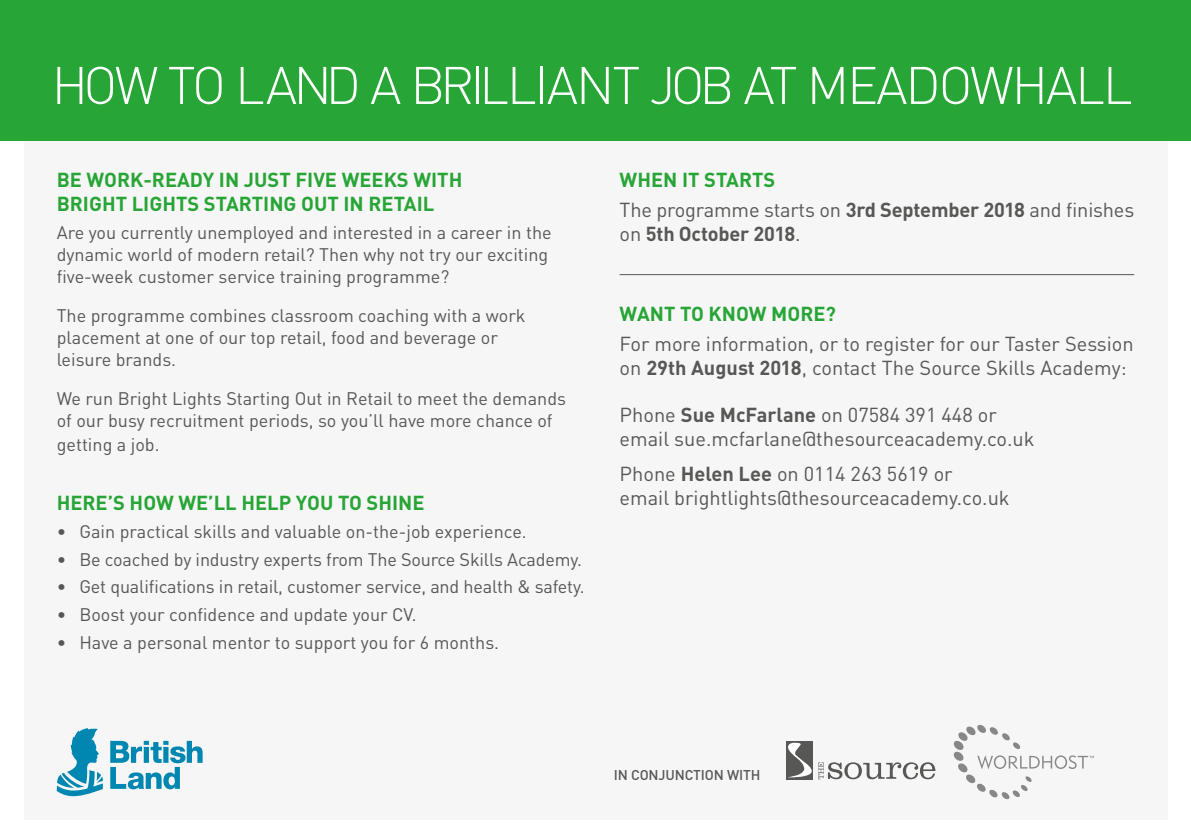
<style>
.page{position:relative;width:1191px;height:840px;background:#fff}
.page>*{position:absolute;margin:0;border:0;box-sizing:border-box;transform-origin:0 0}
.t1{font:300 52px "DIN";letter-spacing:-.04em;color:#fff}
.t2{font:20px/24px "DIN";color:#575756}
.t3{font:700 20px/24px "DIN";color:#27a536}
.t4{font:18px/22px "DIN";color:#575756}
.t5{font:500 14px "DIN";letter-spacing:-.01em;color:#575756}
.s1{font-weight:700}
</style>
<div class="page">
<div style="left:25px;top:82px;width:1143px;height:737px;background:#f7f6f6"></div>
<div style="left:0;top:0;width:1191px;height:140px;background:#27a536"></div>
<svg style="left:110px;top:740px;width:93px;height:48px"></svg>
<svg style="left:57px;top:728px;width:46px;height:67px"></svg>
<hr style="left:619px;top:274px;width:515px;height:1px;background:#575756">
<svg style="left:953px;top:724px;width:141px;height:75px"></svg>
<div style="left:786px;top:740px;width:27px;height:38px;background:#575756"></div>
<svg style="left:788px;top:742px;width:23px;height:35px"></svg>
<svg style="left:818px;top:762px;width:117px;height:16px"></svg>
<p class="t1" style="left:52px;top:53px;width:1082px">HOW TO LAND A BRILLIANT JOB AT MEADOWHALL</p>
<p class="t3" style="left:57px;top:167px;width:407px">BE WORK-READY IN JUST FIVE WEEKS WITH<br>BRIGHT LIGHTS STARTING OUT IN RETAIL</p>
<p class="t4" style="left:57px;top:221px;width:496px">Are you currently unemployed and interested in a career in the dynamic world of modern retail? Then why not try our exciting five-week customer service training programme?</p>
<p class="t4" style="left:57px;top:304px;width:470px">The programme combines classroom coaching with a work placement at one of our top retail, food and beverage or leisure brands.</p>
<p class="t4" style="left:57px;top:387px;width:511px">We run Bright Lights Starting Out in Retail to meet the demands of our busy recruitment periods, so you’ll have more chance of</p>
<p class="t4" style="left:57px;top:433px;width:104px">getting a job.</p>
<p class="t3" style="left:57px;top:490px;width:369px">HERE’S HOW WE’LL HELP YOU TO SHINE</p>
<p class="t4" style="left:57px;top:520px;width:471px">• Gain practical skills and valuable on-the-job experience.</p>
<p class="t4" style="left:57px;top:547px;width:527px">• Be coached by industry experts from The Source Skills Academy.</p>
<p class="t4" style="left:57px;top:575px;width:529px">• Get qualifications in retail, customer service, and health &amp; safety.</p>
<p class="t4" style="left:57px;top:603px;width:361px">• Boost your confidence and update your CV.</p>
<p class="t4" style="left:57px;top:630px;width:444px">• Have a personal mentor to support you for 6 months.</p>
<p class="t3" style="left:619px;top:167px;width:157px">WHEN IT STARTS</p>
<p class="t2" style="left:619px;top:197px;width:516px">The programme starts on <span class="s1">3rd September 2018</span> and finishes on <span class="s1">5th October 2018</span>.</p>
<p class="t3" style="left:619px;top:301px;width:218px">WANT TO KNOW MORE?</p>
<p class="t2" style="left:619px;top:331px;width:516px">For more information, or to register for our Taster Session on <span class="s1">29th August 2018</span>, contact The Source Skills Academy:</p>
<p class="t2" style="left:619px;top:402px;width:416px">Phone <span class="s1">Sue McFarlane</span> on 07584 391 448 or email sue.mcfarlane@thesourceacademy.co.uk</p>
<p class="t2" style="left:619px;top:461px;width:391px">Phone <span class="s1">Helen Lee</span> on 0114 263 5619 or<br>email brightlights@thesourceacademy.co.uk</p>
<p class="t5" style="left:614px;top:765px;width:148px">IN CONJUNCTION WITH</p>
</div>
